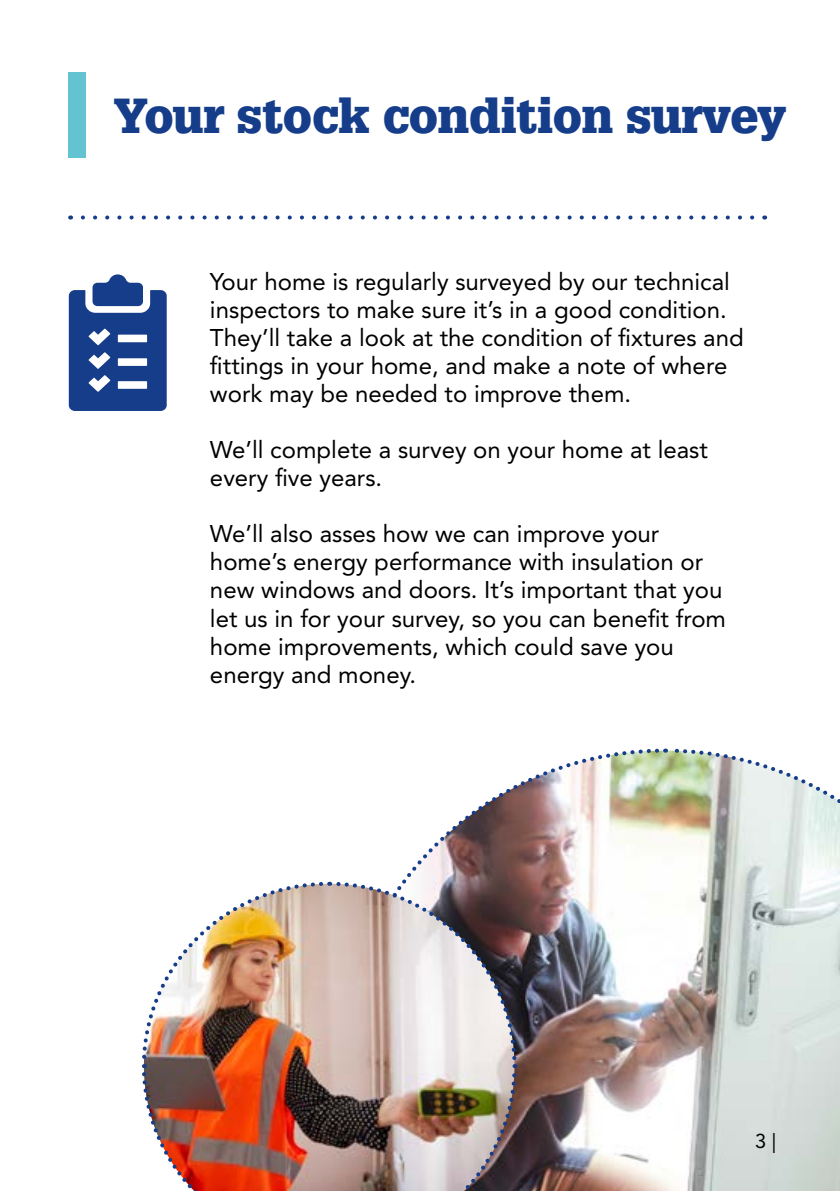
<style>
.page{position:relative;width:840px;height:1191px;background:#fff}
.page>*{position:absolute;margin:0;border:0;box-sizing:border-box;transform-origin:0 0}
.t1{font:900 48px "Glypha LT Std";letter-spacing:-.01em;color:#153d8a}
.t2{font:24px/28px "Avenir LT Std";color:#000}
.t3{font:20px "Avenir LT Std";color:#000}
</style>
<div class="page">
<svg style="left:70px;top:215px;width:681px;height:4px"></svg>
<div style="left:68px;top:72px;width:17px;height:85px;background:#63c3d1"></div>
<svg style="left:664px;top:748px;width:175px;height:131px"></svg>
<img style="left:407px;top:748px;width:253px;height:131px">
<svg style="left:69px;top:274px;width:98px;height:137px"></svg>
<img style="left:142px;top:879px;width:698px;height:312px">
<p class="t1" style="left:113px;top:87px;width:674px">Your stock condition survey</p>
<p class="t2" style="left:210px;top:268px;width:535px">Your home is regularly surveyed by our technical inspectors to make sure it’s in a good condition.<br>They’ll take a look at the condition of fixtures and fittings in your home, and make a note of where work may be needed to improve them.</p>
<p class="t2" style="left:210px;top:436px;width:499px">We’ll complete a survey on your home at least every five years.</p>
<p class="t2" style="left:210px;top:520px;width:450px">We’ll also asses how we can improve your</p>
<p class="t2" style="left:210px;top:548px;width:494px">home’s energy performance with insulation or</p>
<p class="t2" style="left:210px;top:576px;width:513px">new windows and doors. It’s important that you</p>
<p class="t2" style="left:210px;top:604px;width:517px">let us in for your survey, so you can benefit from</p>
<p class="t2" style="left:210px;top:632px;width:465px">home improvements, which could save you</p>
<p class="t2" style="left:210px;top:660px;width:207px">energy and money.</p>
<p class="t3" style="left:754px;top:1129px;width:23px">3 |</p>
</div>
